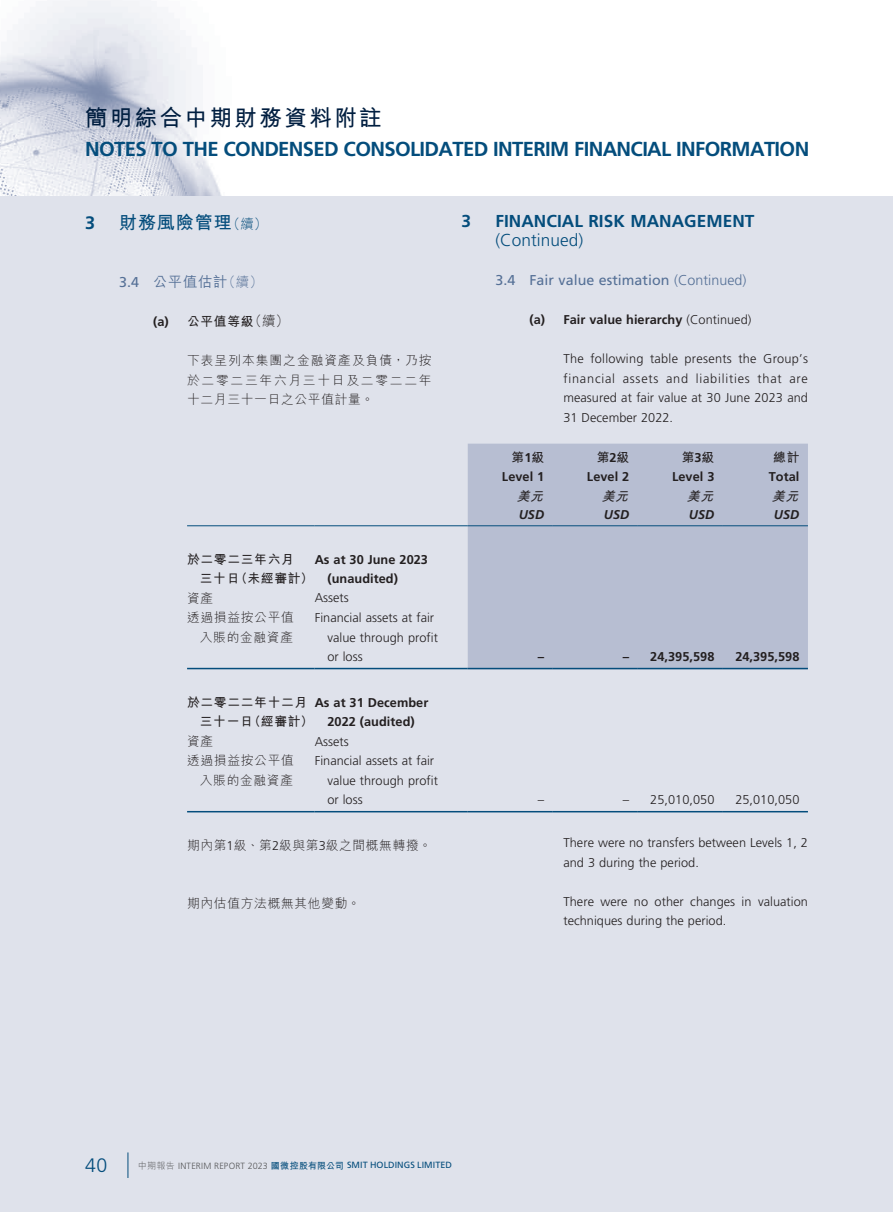
<style>
.page{position:relative;width:893px;height:1212px;background:#fff}
.page>*{position:absolute;margin:0;border:0;box-sizing:border-box;transform-origin:0 0}
.t1{font:700 22.5px "M Hei HK";letter-spacing:.11em;color:#001e40}
.t2{font:700 20.25px "Frutiger LT Std";letter-spacing:-.03em;color:#044d7c}
.t3{font:300 19.5px "Frutiger LT Std";color:#044d7c}
.t4{font:700 18px "M Hei HK";letter-spacing:.055em;color:#044d7c}
.t5{font:700 18px "Frutiger LT Std";color:#044d7c}
.t6{font:700 17.25px "Frutiger LT Std";letter-spacing:.005em;color:#044d7c}
.t7{font:300 17.25px "Frutiger LT Std";letter-spacing:.005em;color:#044d7c}
.t8{font:14.25px "Frutiger LT Std";letter-spacing:.005em;color:#557096}
.t9{font:500 14.25px "M Hei HK";letter-spacing:.055em;color:#557096}
.t10{font:300 12.75px/19.5px "Frutiger LT Std";letter-spacing:.005em;color:#231f20}
.t11{font:700 12.75px/19.5px "Frutiger LT Std";letter-spacing:.005em;color:#231f20}
.t12{font:300 12.75px/19.5px "M Hei HK";letter-spacing:.055em;color:#231f20;text-align:right}
.t13{font:700 12.75px/19.5px "M Hei HK";letter-spacing:.055em;color:#231f20}
.t14{font:italic 700 12.75px "Frutiger LT Std";letter-spacing:.005em;color:#231f20}
.t15{font:italic 700 12.75px "M Hei HK";color:#231f20}
.t16{font:9px "Frutiger LT Std";letter-spacing:.005em;color:#044d7c}
.s1{font-weight:300;font-size:13.5px}
.s2{font-family:"Frutiger LT Std";font-weight:400}
.s3{font-family:"Frutiger LT Std"}
.s4{font-weight:300}
.s5{font-family:"M Hei HK";font-weight:300;color:#57585a}
.s6{font-weight:300;color:#57585a}
.s7{font-family:"M Hei HK";font-weight:700}
</style>
<div class="page">
<div style="left:0;top:0;width:892px;height:1212px;background:#dfe2eb"></div>
<img style="left:0;top:0;width:892px;height:196px">
<svg style="left:128px;top:1152px;width:1px;height:26px"></svg>
<div style="left:468px;top:444px;width:340px;height:224px;background:#b7bed2"></div>
<hr style="left:187px;top:525px;width:128px;height:1px;background:#044d7c">
<hr style="left:315px;top:525px;width:153px;height:1px;background:#044d7c">
<hr style="left:468px;top:525px;width:85px;height:1px;background:#044d7c">
<hr style="left:553px;top:525px;width:85px;height:1px;background:#044d7c">
<hr style="left:638px;top:525px;width:85px;height:1px;background:#044d7c">
<hr style="left:723px;top:525px;width:85px;height:1px;background:#044d7c">
<hr style="left:187px;top:668px;width:128px;height:1px;background:#044d7c">
<hr style="left:315px;top:668px;width:153px;height:1px;background:#044d7c">
<hr style="left:468px;top:668px;width:85px;height:1px;background:#044d7c">
<hr style="left:553px;top:668px;width:85px;height:1px;background:#044d7c">
<hr style="left:638px;top:668px;width:85px;height:1px;background:#044d7c">
<hr style="left:723px;top:668px;width:85px;height:1px;background:#044d7c">
<hr style="left:187px;top:811px;width:128px;height:1px;background:#044d7c">
<hr style="left:315px;top:811px;width:153px;height:1px;background:#044d7c">
<hr style="left:468px;top:811px;width:85px;height:1px;background:#044d7c">
<hr style="left:553px;top:811px;width:85px;height:1px;background:#044d7c">
<hr style="left:638px;top:811px;width:85px;height:1px;background:#044d7c">
<hr style="left:723px;top:811px;width:85px;height:1px;background:#044d7c">
<h1 class="t1" style="left:85px;top:102px;width:298px">簡明綜合中期財務資料附註</h1>
<h2 class="t2" style="left:85px;top:137px;width:726px">NOTES TO THE CONDENSED CONSOLIDATED INTERIM FINANCIAL INFORMATION</h2>
<h3 class="t5" style="left:85px;top:212px;width:12px">3</h3>
<h3 class="t4" style="left:119px;top:209px;width:150px">財務風險管理<span class="s1">（續）</span></h3>
<p class="t9" style="left:119px;top:272px;width:145px"><span class="s2">3.4</span> 公平值估計<span class="s1">（續）</span></p>
<p class="t13" style="left:153px;top:311px;width:138px"><span class="s3">(a)</span> 公平值等級<span class="s1">（續）</span></p>
<p class="t12" style="left:187px;top:351px;width:246px;text-align:justify">下表呈列本集團之金融資產及負債，乃按於二零二三年六月三十日及二零二二年十二月三十一日之公平值計量。</p>
<p class="t13" style="left:200px;top:548px;width:115px;text-indent:-13px">於二零二三年六月<br>三十日（未經審計）</p>
<p class="t11" style="left:327px;top:549px;width:102px;text-indent:-13px">As at 30 June 2023 (unaudited)</p>
<p class="t12" style="left:187px;top:588px;width:28px">資產</p>
<p class="t10" style="left:315px;top:588px;width:36px">Assets</p>
<p class="t12" style="left:187px;top:607px;width:108px">透過損益按公平值入賬的金融資產</p>
<p class="t10" style="left:327px;top:608px;width:112px;text-indent:-13px">Financial assets at fair value through profit or loss</p>
<p class="t13" style="left:200px;top:691px;width:115px;text-indent:-13px">於二零二二年十二月三十一日（經審計）</p>
<p class="t11" style="left:315px;top:692px;width:115px;text-align:center">As at 31 December<br>2022 (audited)</p>
<p class="t12" style="left:187px;top:731px;width:28px">資產</p>
<p class="t10" style="left:315px;top:732px;width:36px">Assets</p>
<p class="t12" style="left:187px;top:750px;width:108px">透過損益按公平值入賬的金融資產</p>
<p class="t10" style="left:327px;top:751px;width:112px;text-indent:-13px">Financial assets at fair value through profit or loss</p>
<p class="t12" style="left:187px;top:835px;width:246px">期內第<span class="s3">1</span>級、第<span class="s3">2</span>級與第<span class="s3">3</span>級之間概無轉撥。</p>
<p class="t12" style="left:187px;top:894px;width:175px">期內估值方法概無其他變動。</p>
<h3 class="t6" style="left:461px;top:211px;width:11px">3</h3>
<h3 class="t6" style="left:495px;top:211px;width:261px">FINANCIAL RISK MANAGEMENT</h3>
<h3 class="t7" style="left:495px;top:231px;width:89px">(Continued)</h3>
<p class="t8" style="left:495px;top:272px;width:253px">3.4 Fair value estimation <span class="s4">(Continued)</span></p>
<p class="t11" style="left:529px;top:310px;width:223px">(a) Fair value hierarchy <span class="s4">(Continued)</span></p>
<p class="t10" style="left:563px;top:349px;width:246px;text-align:justify">The following table presents the Group’s financial assets and liabilities that are measured at fair value at 30 June 2023 and 31 December 2022.</p>
<p class="t13" style="left:512px;top:446px;width:34px">第<span class="s3">1</span>級</p>
<p class="t13" style="left:597px;top:446px;width:34px">第<span class="s3">2</span>級</p>
<p class="t13" style="left:682px;top:446px;width:34px">第<span class="s3">3</span>級</p>
<p class="t13" style="left:773px;top:446px;width:28px">總計</p>
<p class="t11" style="left:502px;top:467px;width:44px">Level 1</p>
<p class="t11" style="left:587px;top:467px;width:44px">Level 2</p>
<p class="t11" style="left:672px;top:467px;width:44px">Level 3</p>
<p class="t11" style="left:769px;top:467px;width:32px">Total</p>
<p class="t15" style="left:517px;top:487px;width:32px">美元</p>
<p class="t15" style="left:602px;top:487px;width:32px">美元</p>
<p class="t15" style="left:687px;top:487px;width:32px">美元</p>
<p class="t15" style="left:772px;top:487px;width:32px">美元</p>
<p class="t14" style="left:519px;top:507px;width:27px">USD</p>
<p class="t14" style="left:604px;top:507px;width:27px">USD</p>
<p class="t14" style="left:689px;top:507px;width:27px">USD</p>
<p class="t14" style="left:774px;top:507px;width:27px">USD</p>
<p class="t11" style="left:538px;top:647px;width:8px">–</p>
<p class="t11" style="left:623px;top:647px;width:93px">– 24,395,598</p>
<p class="t11" style="left:735px;top:647px;width:66px">24,395,598</p>
<p class="t10" style="left:538px;top:790px;width:8px">–</p>
<p class="t10" style="left:623px;top:790px;width:93px">– 25,010,050</p>
<p class="t10" style="left:735px;top:790px;width:66px">25,010,050</p>
<p class="t10" style="left:563px;top:833px;width:246px">There were no transfers between Levels 1, 2 and 3 during the period.</p>
<p class="t10" style="left:563px;top:892px;width:246px">There were no other changes in valuation techniques during the period.</p>
<h3 class="t3" style="left:85px;top:1154px;width:24px">40</h3>
<p class="t16" style="left:138px;top:1160px;width:315px"><span class="s5">中期報告</span> <span class="s6">INTERIM REPORT 2023</span> <span class="s7">國微控股有限公司</span> SMIT HOLDINGS LIMITED</p>
</div>
